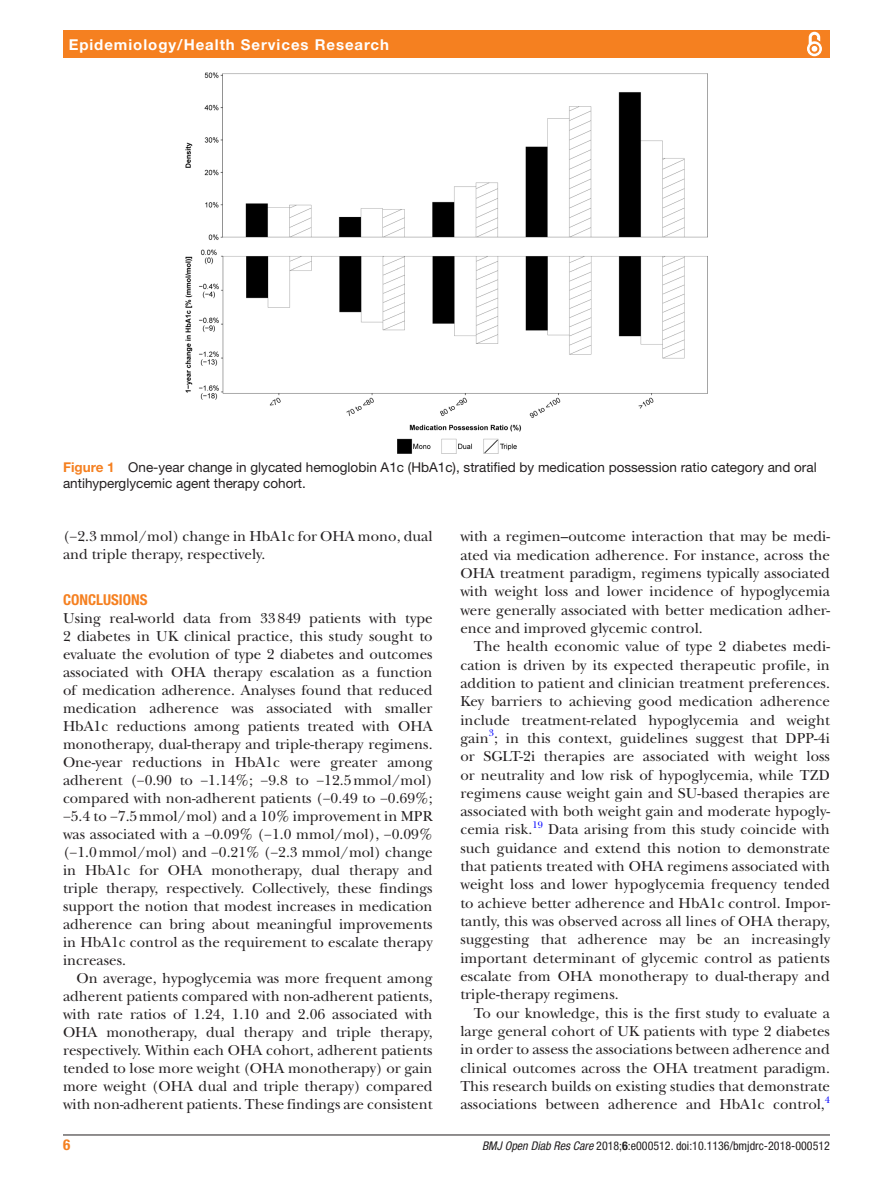
<style>
.page{position:relative;width:893px;height:1191px;background:#fff}
.page>*{position:absolute;margin:0;border:0;box-sizing:border-box;transform-origin:0 0}
.t1{font:15px/18.3px "New Baskerville";color:#231f20;text-align:justify}
.t2{font:700 15px "Helvetica Neue LT Std";letter-spacing:.065em;color:#fff}
.t3{font:700 condensed 15px "Helvetica Neue LT Std";color:#f58020}
.t4{font:13.5px/16.2px "Helvetica Neue LT Std";color:#231f20}
.t5{font:condensed 12px "Helvetica Neue LT Std";color:#231f20}
.t6{font:9.9px "New Baskerville";color:#00f}
.s1{font-weight:700;color:#f58020}
.s2{font-style:italic}
.s3{font-weight:700}
</style>
<div class="page">
<hr style="left:63px;top:1134px;width:767px;height:1px;background:#231f20">
<img style="left:186px;top:73px;width:521px;height:381px">
<div style="left:63px;top:31px;width:767px;height:27px;background:#f58020"></div>
<svg style="left:807px;top:31px;width:15px;height:26px"></svg>
<p class="t2" style="left:69px;top:35px;width:322px">Epidemiology/Health Services Research</p>
<p class="t4" style="left:63px;top:458px;width:755px"><span class="s1">Figure 1</span> One-year change in glycated hemoglobin A1c (HbA1c), stratified by medication possession ratio category and oral antihyperglycemic agent therapy cohort.</p>
<p class="t1" style="left:63px;top:527px;width:371px">(−2.3 mmol/mol) change in HbA1c for OHA mono, dual and triple therapy, respectively.</p>
<p class="t3" style="left:63px;top:591px;width:86px">CONCLUSIONS</p>
<p class="t1" style="left:63px;top:609px;width:371px">Using real-world data from 33849 patients with type 2 diabetes in UK clinical practice, this study sought to evaluate the evolution of type 2 diabetes and outcomes associated with OHA therapy escalation as a function of medication adherence. Analyses found that reduced medication adherence was associated with smaller HbA1c reductions among patients treated with OHA monotherapy, dual-therapy and triple-therapy regimens.<br>One-year reductions in HbA1c were greater among adherent (−0.90 to −1.14%; −9.8 to −12.5mmol/mol) compared with non-adherent patients (−0.49 to −0.69%; −5.4 to −7.5mmol/mol) and a 10% improvement in MPR was associated with a −0.09% (−1.0 mmol/mol), −0.09% (−1.0mmol/mol) and −0.21% (−2.3 mmol/mol) change in HbA1c for OHA monotherapy, dual therapy and triple therapy, respectively. Collectively, these findings support the notion that modest increases in medication adherence can bring about meaningful improvements in HbA1c control as the requirement to escalate therapy increases.</p>
<p class="t1" style="left:63px;top:969px;width:371px;text-indent:14px">On average, hypoglycemia was more frequent among adherent patients compared with non-adherent patients, with rate ratios of 1.24, 1.10 and 2.06 associated with OHA monotherapy, dual therapy and triple therapy, respectively. Within each OHA cohort, adherent patients tended to lose more weight (OHA monotherapy) or gain more weight (OHA dual and triple therapy) compared with non-adherent patients. These findings are consistent</p>
<p class="t1" style="left:460px;top:527px;width:371px">with a regimen–outcome interaction that may be medi&shy;ated via medication adherence. For instance, across the OHA treatment paradigm, regimens typically associated with weight loss and lower incidence of hypoglycemia were generally associated with better medication adher&shy;ence and improved glycemic control.</p>
<p class="t1" style="left:460px;top:637px;width:371px;text-indent:14px">The health economic value of type 2 diabetes medi&shy;cation is driven by its expected therapeutic profile, in addition to patient and clinician treatment preferences.<br>Key barriers to achieving good medication adherence include treatment-related hypoglycemia and weight gain ; in this context, guidelines suggest that DPP-4i</p>
<p class="t6" style="left:489px;top:727px;width:7px">3</p>
<p class="t1" style="left:460px;top:747px;width:371px">or SGLT-2i therapies are associated with weight loss or neutrality and low risk of hypoglycemia, while TZD regimens cause weight gain and SU-based therapies are associated with both weight gain and moderate hypogly&shy;cemia risk.<sup>19</sup> Data arising from this study coincide with such guidance and extend this notion to demonstrate that patients treated with OHA regimens associated with weight loss and lower hypoglycemia frequency tended to achieve better adherence and HbA1c control. Impor&shy;tantly, this was observed across all lines of OHA therapy, suggesting that adherence may be an increasingly important determinant of glycemic control as patients escalate from OHA monotherapy to dual-therapy and triple-therapy regimens.</p>
<p class="t1" style="left:460px;top:1003px;width:371px;text-indent:14px">To our knowledge, this is the first study to evaluate a large general cohort of UK patients with type 2 diabetes in order to assess the associations between adherence and clinical outcomes across the OHA treatment paradigm.<br>This research builds on existing studies that demonstrate associations between adherence and HbA1c control,<sup>4</sup></p>
<p class="t3" style="left:63px;top:1135px;width:9px">6</p>
<p class="t5" style="left:482px;top:1138px;width:349px"><span class="s2">BMJ Open Diab Res Care</span> 2018;<span class="s3">6</span>:e000512. doi:10.1136/bmjdrc-2018-000512</p>
</div>
